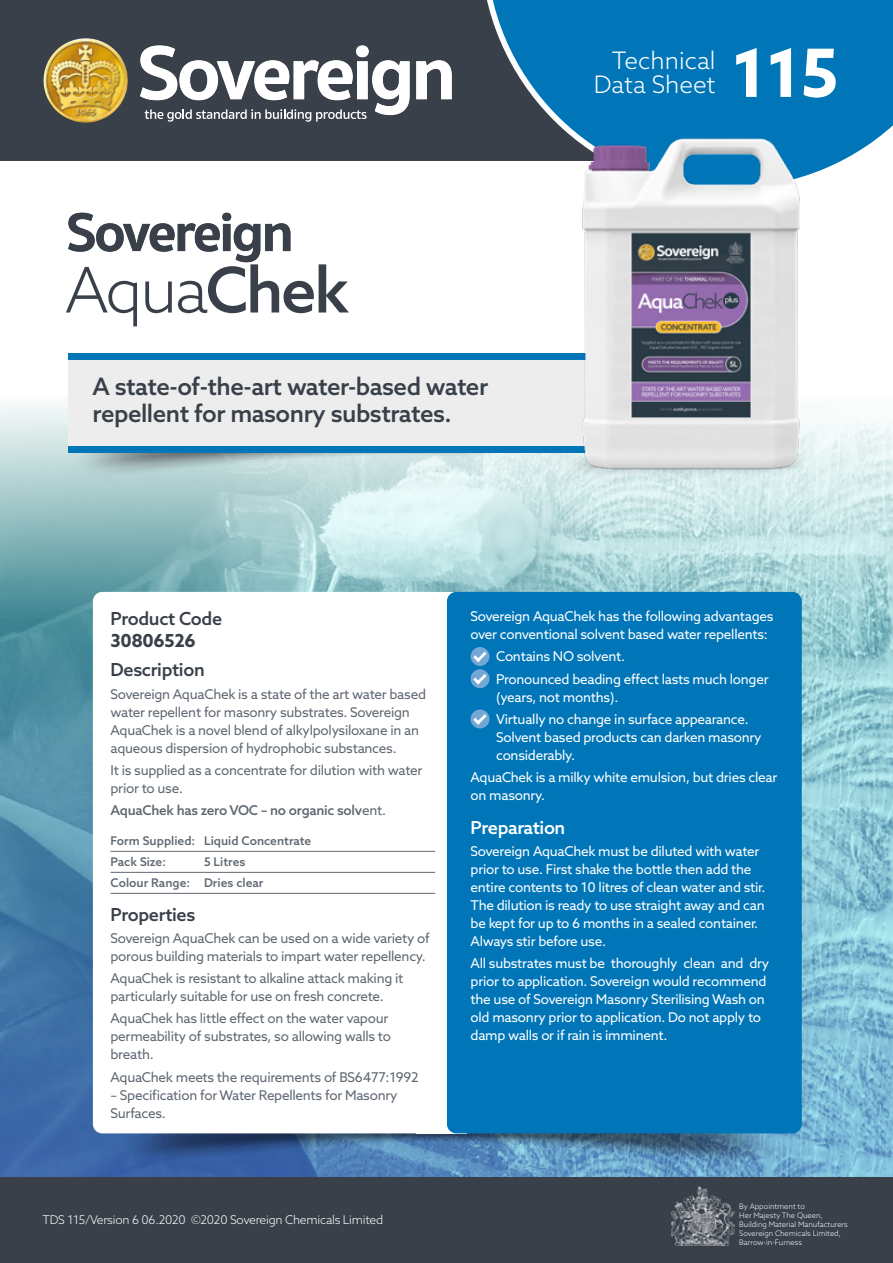
<style>
.page{position:relative;width:893px;height:1263px;background:#fff}
.page>*{position:absolute;margin:0;border:0;box-sizing:border-box;transform-origin:0 0}
.t1{font:700 66.6px "Azo Sans";color:#fff}
.t2{font:300 63px "Azo Sans";color:#39404a}
.t3{font:300 24.15px/24.2px "Azo Sans";color:#fff;text-align:right}
.t4{font:500 24px/27px "Azo Sans";letter-spacing:-.02em;color:#39404a}
.t5{font:500 18px "Azo Sans";letter-spacing:-.02em;color:#39404a}
.t6{font:500 18px "Azo Sans";letter-spacing:-.02em;color:#fff}
.t7{font:700 18px "Azo Sans";letter-spacing:-.02em;color:#39404a}
.t8{font:13.5px/18px "Azo Sans";letter-spacing:-.02em;color:#fff}
.t9{font:13.5px/18px "Azo Sans";letter-spacing:-.02em;color:#5f6872}
.t10{font:500 13.5px "Azo Sans";letter-spacing:-.02em;color:#5f6872}
.t11{font:500 12px/21px "Azo Sans";color:#5f6872}
.t12{font:300 12px "Azo Sans";letter-spacing:-.02em;color:#fff}
.t13{font:300 7.5px/9px "Azo Sans";color:#fff}
.s1{font-weight:500}
.s2{font-weight:400}
</style>
<div class="page">
<img style="left:0;top:405px;width:893px;height:773px">
<img style="left:102px;top:1133px;width:687px;height:45px">
<img style="left:59px;top:409px;width:453px;height:81px">
<div style="left:416px;top:592px;width:50px;height:541px;background:#fff"></div>
<div style="left:0;top:1178px;width:893px;height:85px;background:#39404a"></div>
<div style="left:447px;top:592px;width:355px;height:541px;background:#0076b8;border-radius:9px"></div>
<div style="left:93px;top:592px;width:349px;height:541px;background:#fff;border-radius:9px"></div>
<div style="left:68px;top:353px;width:634px;height:99px;background:#ededed"></div>
<div style="left:68px;top:353px;width:634px;height:6px;background:#0076b8"></div>
<div style="left:68px;top:446px;width:634px;height:6px;background:#0076b8"></div>
<div style="left:0;top:0;width:842px;height:161px;background:#39404a"></div>
<svg style="left:487px;top:0;width:406px;height:144px;background:#0974b1"></svg>
<svg style="left:416px;top:60px;width:36px;height:39px"></svg>
<svg style="left:140px;top:45px;width:270px;height:77px"></svg>
<img style="left:43px;top:38px;width:85px;height:85px">
<hr style="left:111px;top:851px;width:324px;height:1px;background:#5f6872">
<hr style="left:111px;top:872px;width:324px;height:1px;background:#5f6872">
<hr style="left:111px;top:893px;width:324px;height:1px;background:#5f6872">
<div style="left:471px;top:647px;width:18px;height:19px;background:#75a7d5;border-radius:50%"></div>
<svg style="left:473px;top:652px;width:14px;height:10px"></svg>
<div style="left:471px;top:669px;width:18px;height:19px;background:#75a7d5;border-radius:50%"></div>
<svg style="left:473px;top:674px;width:14px;height:10px"></svg>
<div style="left:471px;top:709px;width:18px;height:19px;background:#75a7d5;border-radius:50%"></div>
<svg style="left:473px;top:714px;width:14px;height:11px"></svg>
<svg style="left:68px;top:213px;width:222px;height:49px"></svg>
<img style="left:512px;top:124px;width:358px;height:373px">
<img style="left:672px;top:1186px;width:62px;height:59px">
<h2 class="t2" style="left:65px;top:249px;width:285px">Aqua<span class="s1">Chek</span></h2>
<h3 class="t4" style="left:92px;top:373px;width:397px">A state-of-the-art water-based water repellent for masonry substrates.</h3>
<h3 class="t3" style="left:594px;top:48px;width:123px">Technical<br>Data Sheet</h3>
<h1 class="t1" style="left:732px;top:29px;width:108px">115</h1>
<h3 class="t5" style="left:111px;top:606px;width:113px">Product Code</h3>
<h3 class="t7" style="left:111px;top:629px;width:87px">30806526</h3>
<h3 class="t5" style="left:111px;top:658px;width:96px">Description</h3>
<p class="t9" style="left:111px;top:685px;width:317px">Sovereign AquaChek is a state of the art water based water repellent for masonry substrates. Sovereign AquaChek is a novel blend of alkylpolysiloxane in an aqueous dispersion of hydrophobic substances.</p>
<p class="t9" style="left:111px;top:761px;width:313px">It is supplied as a concentrate for dilution with water prior to use.</p>
<p class="t10" style="left:111px;top:801px;width:277px">AquaChek has zero VOC – no organic solv<span class="s2">ent.</span></p>
<p class="t11" style="left:111px;top:830px;width:202px">Form Supplied: Liquid Concentrate<br>Pack Size:</p>
<p class="t11" style="left:111px;top:851px;width:154px;text-indent:94px">5 Litres<br>Colour Range: Dries clear</p>
<h3 class="t5" style="left:111px;top:902px;width:86px">Properties</h3>
<p class="t9" style="left:111px;top:929px;width:321px">Sovereign AquaChek can be used on a wide variety of porous building materials to impart water repellency.</p>
<p class="t9" style="left:111px;top:969px;width:294px">AquaChek is resistant to alkaline attack making it particularly suitable for use on fresh concrete.</p>
<p class="t9" style="left:111px;top:1009px;width:282px">AquaChek has little effect on the water vapour permeability of substrates, so allowing walls to breath.</p>
<p class="t9" style="left:111px;top:1067px;width:310px">AquaChek meets the requirements of BS6477:1992</p>
<p class="t9" style="left:111px;top:1085px;width:289px">– Specification for Water Repellents for Masonry<br>Surfaces.</p>
<p class="t12" style="left:43px;top:1212px;width:342px">TDS 115/Version 6 06.2020 ©2020 Sovereign Chemicals Limited</p>
<p class="t8" style="left:471px;top:607px;width:304px">Sovereign AquaChek has the following advantages over conventional solvent based water repellents:</p>
<p class="t8" style="left:496px;top:645px;width:274px;line-height:22.2px">Contains NO solvent.<br>Pronounced beading effect lasts much longer</p>
<p class="t8" style="left:496px;top:686px;width:254px;line-height:22.2px">(years, not months).<br>Virtually no change in surface appearance.</p>
<p class="t8" style="left:496px;top:728px;width:267px">Solvent based products can darken masonry considerably.</p>
<p class="t8" style="left:471px;top:768px;width:308px">AquaChek is a milky white emulsion, but dries clear on masonry.</p>
<h3 class="t6" style="left:471px;top:816px;width:96px">Preparation</h3>
<p class="t8" style="left:471px;top:842px;width:296px">Sovereign AquaChek must be diluted with water prior to use. First shake the bottle then add the entire contents to 10 litres of clean water and stir.<br>The dilution is ready to use straight away and can be kept for up to 6 months in a sealed container.<br>Always stir before use.</p>
<p class="t8" style="left:471px;top:954px;width:300px">All substrates must be thoroughly clean and dry prior to application. Sovereign would recommend the use of Sovereign Masonry Sterilising Wash on old masonry prior to application. Do not apply to damp walls or if rain is imminent.</p>
<p class="t13" style="left:739px;top:1202px;width:110px">By Appointment to<br>Her Majesty The Queen,<br>Building Material Manufacturers<br>Sovereign Chemicals Limited,<br>Barrow-in-Furness</p>
</div>
